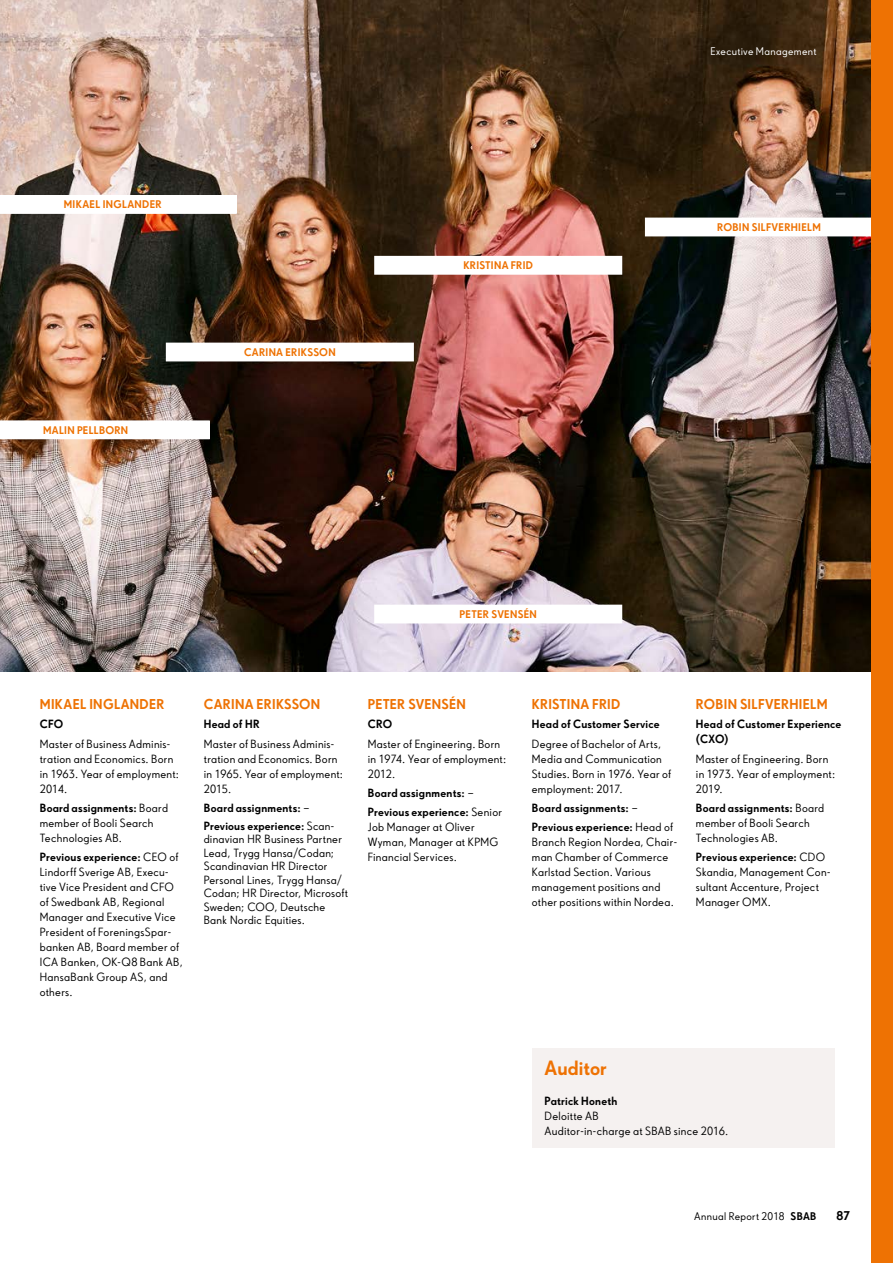
<style>
.page{position:relative;width:893px;height:1263px;background:#fff}
.page>*{position:absolute;margin:0;border:0;box-sizing:border-box;transform-origin:0 0}
.t1{font:700 19.5px "SBAB Sans";letter-spacing:.005em;color:#ee7203}
.t2{font:700 13.5px "SBAB Sans";letter-spacing:.02em;color:#ee7203}
.t3{font:700 12px "SBAB Sans";color:#000}
.t4{font:11.25px/15px "SBAB Sans";letter-spacing:.02em;color:#000}
.t5{font:700 11.25px/19.2px "SBAB Sans";letter-spacing:.02em;color:#000}
.t6{font:700 10.5px "SBAB Sans";letter-spacing:.025em;color:#ee7203}
.t7{font:10.5px "SBAB Sans";letter-spacing:.03em;color:#000}
.t8{font:10.5px "SBAB Sans";letter-spacing:.03em;color:#fff}
.s1{font-weight:700}
.s2{font-weight:400}
</style>
<div class="page">
<img style="left:0;top:0;width:872px;height:672px">
<div style="left:532px;top:1048px;width:302px;height:100px;background:#f5f1f0"></div>
<svg style="left:0;top:420px;width:210px;height:19px"></svg>
<div style="left:167px;top:343px;width:246px;height:18px;background:#fff"></div>
<div style="left:375px;top:257px;width:246px;height:17px;background:#fff"></div>
<div style="left:374px;top:256px;width:248px;height:19px;border:2px solid #fff"></div>
<div style="left:375px;top:605px;width:246px;height:18px;background:#fff"></div>
<div style="left:646px;top:218px;width:246px;height:18px;background:#fff"></div>
<svg style="left:0;top:195px;width:237px;height:19px"></svg>
<div style="left:872px;top:0;width:21px;height:1263px;background:#ee7203"></div>
<p class="t6" style="left:64px;top:198px;width:100px">MIKAEL INGLANDER</p>
<p class="t6" style="left:43px;top:423px;width:86px">MALIN PELLBORN</p>
<p class="t6" style="left:244px;top:345px;width:93px">CARINA ERIKSSON</p>
<p class="t6" style="left:463px;top:259px;width:71px">KRISTINA FRID</p>
<p class="t8" style="left:711px;top:45px;width:107px">Executive Management</p>
<p class="t6" style="left:717px;top:220px;width:105px">ROBIN SILFVERHIELM</p>
<p class="t6" style="left:460px;top:607px;width:79px">PETER SVENSÉN</p>
<p class="t2" style="left:40px;top:695px;width:126px">MIKAEL INGLANDER</p>
<p class="t5" style="left:40px;top:714px;width:25px">CFO</p>
<p class="t4" style="left:40px;top:736px;width:141px">Master of Business Adminis&shy;tration and Economics. Born in 1963. Year of employment:<br>2014.</p>
<p class="t4" style="left:40px;top:800px;width:130px"><span class="s1">Board assignments:</span> Board member of Booli Search<br>Technologies AB.</p>
<p class="t4" style="left:40px;top:849px;width:145px"><span class="s1">Previous experience:</span> CEO of<br>Lindorff Sverige AB, Execu&shy;tive Vice President and CFO of Swedbank AB, Regional<br>Manager and Executive Vice<br>President of ForeningsSpar&shy;banken AB, Board member of<br>ICA Banken, OK-Q8 Bank AB,<br>HansaBank Group AS, and others.</p>
<p class="t2" style="left:204px;top:695px;width:118px">CARINA ERIKSSON</p>
<p class="t5" style="left:204px;top:714px;width:57px">Head of HR</p>
<p class="t4" style="left:204px;top:736px;width:141px">Master of Business Adminis&shy;tration and Economics. Born in 1965. Year of employment:<br>2015.</p>
<p class="t5" style="left:204px;top:798px;width:132px;line-height:17.7px">Board assignments: <span class="s2">–<br></span>Previous experience: <span class="s2">Scan-</span></p>
<p class="t4" style="left:204px;top:832px;width:146px;line-height:13.5px">dinavian HR Business Partner<br>Lead, Trygg Hansa/Codan;<br>Scandinavian HR Director<br>Personal Lines, Trygg Hansa/<br>Codan; HR Director, Microsoft<br>Sweden; COO, Deutsche<br>Bank Nordic Equities.</p>
<p class="t2" style="left:368px;top:695px;width:100px">PETER SVENSÉN</p>
<p class="t5" style="left:368px;top:714px;width:26px">CRO</p>
<p class="t4" style="left:368px;top:736px;width:140px">Master of Engineering. Born in 1974. Year of employment:<br>2012.</p>
<p class="t5" style="left:368px;top:783px;width:136px">Board assignments: <span class="s2">–<br></span>Previous experience: <span class="s2">Senior</span></p>
<p class="t4" style="left:368px;top:819px;width:132px">Job Manager at Oliver<br>Wyman, Manager at KPMG<br>Financial Services.</p>
<p class="t2" style="left:532px;top:695px;width:90px">KRISTINA FRID</p>
<p class="t5" style="left:532px;top:714px;width:129px">Head of Customer Service</p>
<p class="t4" style="left:532px;top:736px;width:141px">Degree of Bachelor of Arts,<br>Media and Communication<br>Studies. Born in 1976. Year of employment: 2017.</p>
<p class="t5" style="left:532px;top:798px;width:143px">Board assignments: <span class="s2">–<br></span>Previous experience: <span class="s2">Head of</span></p>
<p class="t4" style="left:532px;top:834px;width:147px">Branch Region Nordea, Chair&shy;man Chamber of Commerce<br>Karlstad Section. Various management positions and other positions within Nordea.</p>
<p class="t2" style="left:696px;top:695px;width:133px">ROBIN SILFVERHIELM</p>
<p class="t5" style="left:696px;top:716px;width:147px;line-height:15px">Head of Customer Experience (CXO)</p>
<p class="t4" style="left:696px;top:751px;width:141px">Master of Engineering. Born in 1973. Year of employment:<br>2019.</p>
<p class="t4" style="left:696px;top:800px;width:130px"><span class="s1">Board assignments:</span> Board member of Booli Search<br>Technologies AB.</p>
<p class="t4" style="left:696px;top:849px;width:136px"><span class="s1">Previous experience:</span> CDO<br>Skandia, Management Con&shy;sultant Accenture, Project<br>Manager OMX.</p>
<h1 class="t1" style="left:545px;top:1055px;width:64px">Auditor</h1>
<p class="t5" style="left:545px;top:1091px;width:74px">Patrick Honeth</p>
<p class="t4" style="left:545px;top:1108px;width:185px">Deloitte AB<br>Auditor-in-charge at SBAB since 2016.</p>
<p class="t7" style="left:694px;top:1210px;width:124px">Annual Report 2018 <span class="s1">SBAB</span></p>
<p class="t3" style="left:837px;top:1208px;width:15px">87</p>
</div>
